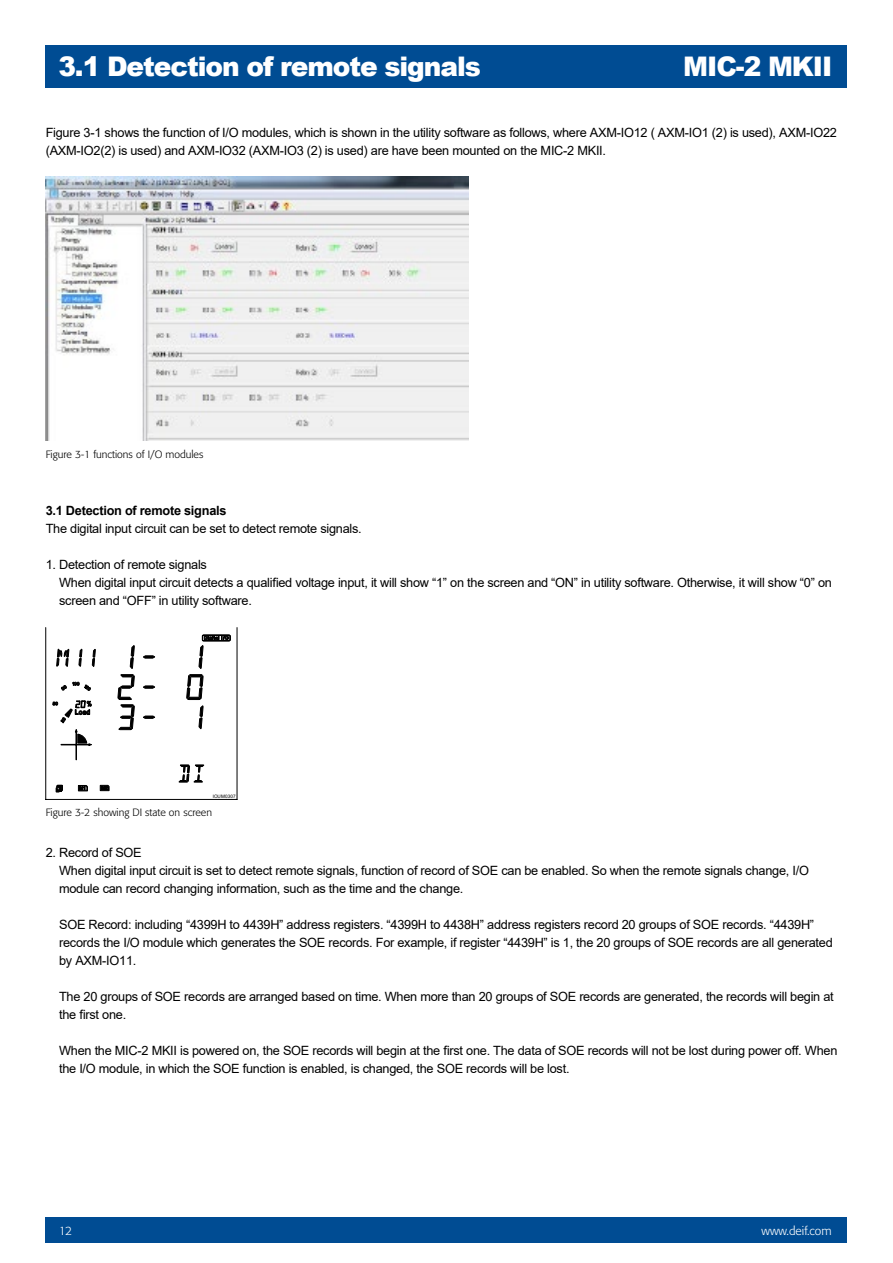
<style>
.page{position:relative;width:893px;height:1263px;background:#fff}
.page>*{position:absolute;margin:0;border:0;box-sizing:border-box;transform-origin:0 0}
.t1{font:900 27px "Arial";letter-spacing:-.04em;color:#fff}
.t2{font:12.75px/18px "Arial";letter-spacing:-.02em;color:#000}
.t3{font:700 12.75px "Arial";letter-spacing:-.02em;color:#000}
.t4{font:300 12px "Formata";color:#fff}
.t5{font:300 10.5px "Formata";color:#000}
.t6{font:4.65px "Arial";letter-spacing:.005em;color:#000}
</style>
<div class="page">
<div style="left:46px;top:1217px;width:801px;height:26px;background:#004c93"></div>
<div style="left:46px;top:46px;width:801px;height:42px;background:#004c93"></div>
<img style="left:46px;top:176px;width:422px;height:265px">
<hr style="left:46px;top:799px;width:191px;height:1px;background:#000">
<hr style="left:45px;top:627px;width:1px;height:172px;background:#000">
<hr style="left:237px;top:627px;width:1px;height:172px;background:#000">
<svg style="left:61px;top:685px;width:5px;height:5px"></svg>
<svg style="left:100px;top:785px;width:9px;height:6px"></svg>
<svg style="left:53px;top:700px;width:38px;height:23px"></svg>
<svg style="left:73px;top:682px;width:18px;height:8px"></svg>
<svg style="left:61px;top:729px;width:31px;height:31px"></svg>
<svg style="left:57px;top:648px;width:12px;height:19px"></svg>
<svg style="left:79px;top:648px;width:3px;height:19px"></svg>
<svg style="left:92px;top:649px;width:3px;height:18px"></svg>
<svg style="left:143px;top:656px;width:12px;height:2px"></svg>
<svg style="left:187px;top:635px;width:43px;height:65px"></svg>
<svg style="left:143px;top:686px;width:12px;height:2px"></svg>
<svg style="left:199px;top:706px;width:4px;height:23px"></svg>
<svg style="left:143px;top:716px;width:12px;height:2px"></svg>
<svg style="left:118px;top:645px;width:16px;height:85px"></svg>
<svg style="left:179px;top:765px;width:25px;height:18px"></svg>
<svg style="left:78px;top:785px;width:10px;height:6px"></svg>
<svg style="left:56px;top:785px;width:6px;height:7px"></svg>
<h1 class="t1" style="left:58px;top:46px;width:424px">3.1 Detection of remote signals</h1>
<h1 class="t1" style="left:683px;top:46px;width:151px">MIC-2 MKII</h1>
<p class="t2" style="left:46px;top:123px;width:793px">Figure 3-1 shows the function of I/O modules, which is shown in the utility software as follows, where AXM-IO12 ( AXM-IO1 (2) is used), AXM-IO22 (AXM-IO2(2) is used) and AXM-IO32 (AXM-IO3 (2) is used) are have been mounted on the MIC-2 MKII.</p>
<p class="t5" style="left:46px;top:448px;width:159px">Figure 3-1 functions of I/O modules</p>
<p class="t3" style="left:46px;top:501px;width:182px">3.1 Detection of remote signals</p>
<p class="t2" style="left:46px;top:519px;width:318px">The digital input circuit can be set to detect remote signals.</p>
<p class="t2" style="left:59px;top:555px;width:774px;text-indent:-13px">1. Detection of remote signals<br>When digital input circuit detects a qualified voltage input, it will show “1” on the screen and “ON” in utility software. Otherwise, it will show “0” on screen and “OFF” in utility software.</p>
<p class="t6" style="left:213px;top:794px;width:24px">IOUM0307</p>
<p class="t5" style="left:46px;top:806px;width:168px">Figure 3-2 showing DI state on screen</p>
<p class="t2" style="left:59px;top:843px;width:751px;text-indent:-13px">2. Record of SOE<br>When digital input circuit is set to detect remote signals, function of record of SOE can be enabled. So when the remote signals change, I/O module can record changing information, such as the time and the change.</p>
<p class="t2" style="left:59px;top:915px;width:775px">SOE Record: including “4399H to 4439H” address registers. “4399H to 4438H” address registers record 20 groups of SOE records. “4439H” records the I/O module which generates the SOE records. For example, if register “4439H” is 1, the 20 groups of SOE records are all generated by AXM-IO11.</p>
<p class="t2" style="left:59px;top:987px;width:776px">The 20 groups of SOE records are arranged based on time. When more than 20 groups of SOE records are generated, the records will begin at the first one.</p>
<p class="t2" style="left:59px;top:1041px;width:780px">When the MIC-2 MKII is powered on, the SOE records will begin at the first one. The data of SOE records will not be lost during power off. When the I/O module, in which the SOE function is enabled, is changed, the SOE records will be lost.</p>
<p class="t4" style="left:59px;top:1223px;width:15px">12</p>
<p class="t4" style="left:762px;top:1223px;width:72px">www.deif.com</p>
</div>
